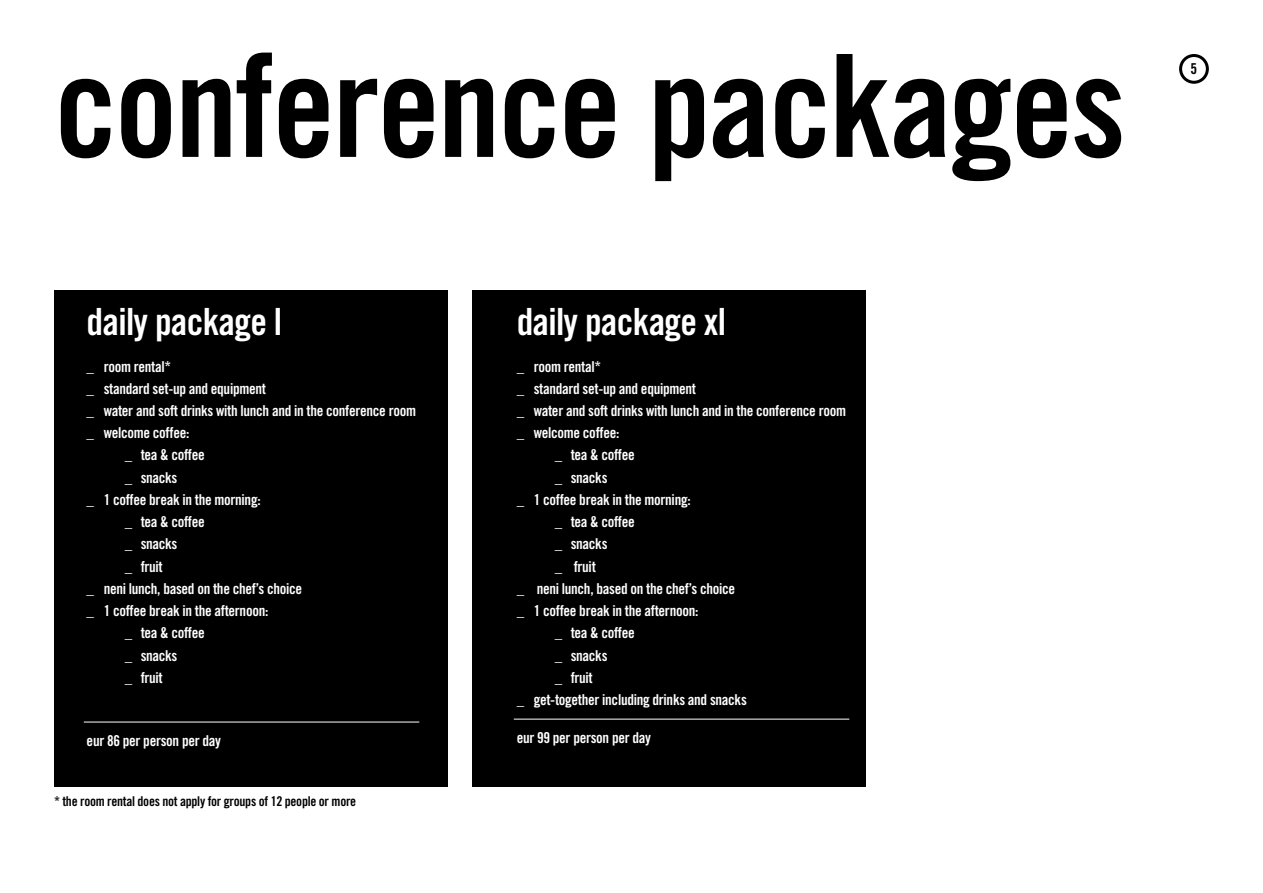
<style>
.page{position:relative;width:1263px;height:893px;background:#fff}
.page>*{position:absolute;margin:0;border:0;box-sizing:border-box;transform-origin:0 0}
.t1{font:142.5px "Trade Gothic LT Std Bd Cn 20";letter-spacing:-.02em;color:#000}
.t2{font:37.5px "Trade Gothic LT Std Bd Cn 20";letter-spacing:-.02em;color:#fff}
.t3{font:15px "Trade Gothic LT Std Bd Cn 20";letter-spacing:-.02em;color:#fff}
.t4{font:15px "Trade Gothic LT Std Bd Cn 20";color:#000}
.t5{font:13.5px "Trade Gothic LT Std Bd Cn 20";letter-spacing:-.02em;color:#000}
</style>
<div class="page">
<div style="left:1179px;top:54px;width:30px;height:30px;border:3px solid #000;border-radius:50%"></div>
<div style="left:54px;top:290px;width:393px;height:497px;background:#000"></div>
<div style="left:472px;top:290px;width:393px;height:497px;background:#000"></div>
<hr style="left:84px;top:722px;width:335px;height:1px;background:#fff">
<hr style="left:514px;top:719px;width:335px;height:1px;background:#fff">
<h1 class="t1" style="left:54px;top:20px;width:1073px">conference packages</h1>
<h2 class="t2" style="left:87px;top:299px;width:197px">daily package l</h2>
<p class="t3" style="left:87px;top:357px;width:86px">_ room rental*</p>
<p class="t3" style="left:87px;top:379px;width:181px">_ standard set-up and equipment</p>
<p class="t3" style="left:87px;top:402px;width:331px">_ water and soft drinks with lunch and in the conference room</p>
<p class="t3" style="left:87px;top:424px;width:104px">_ welcome coffee:</p>
<p class="t3" style="left:125px;top:446px;width:81px">_ tea &amp; coffee</p>
<p class="t3" style="left:125px;top:468px;width:54px">_ snacks</p>
<p class="t3" style="left:87px;top:490px;width:176px">_ 1 coffee break in the morning:</p>
<p class="t3" style="left:125px;top:513px;width:81px">_ tea &amp; coffee</p>
<p class="t3" style="left:125px;top:535px;width:54px">_ snacks</p>
<p class="t3" style="left:125px;top:557px;width:39px">_ fruit</p>
<p class="t3" style="left:87px;top:579px;width:217px">_ neni lunch, based on the chef’s choice</p>
<p class="t3" style="left:87px;top:602px;width:183px">_ 1 coffee break in the afternoon:</p>
<p class="t3" style="left:125px;top:624px;width:81px">_ tea &amp; coffee</p>
<p class="t3" style="left:125px;top:646px;width:54px">_ snacks</p>
<p class="t3" style="left:125px;top:668px;width:39px">_ fruit</p>
<p class="t3" style="left:87px;top:731px;width:136px">eur 86 per person per day</p>
<p class="t5" style="left:54px;top:793px;width:304px">* the room rental does not apply for groups of 12 people or more</p>
<h2 class="t2" style="left:517px;top:299px;width:211px">daily package xl</h2>
<p class="t3" style="left:517px;top:357px;width:86px">_ room rental*</p>
<p class="t3" style="left:517px;top:379px;width:181px">_ standard set-up and equipment</p>
<p class="t3" style="left:517px;top:402px;width:331px">_ water and soft drinks with lunch and in the conference room</p>
<p class="t3" style="left:517px;top:424px;width:104px">_ welcome coffee:</p>
<p class="t3" style="left:555px;top:446px;width:81px">_ tea &amp; coffee</p>
<p class="t3" style="left:555px;top:468px;width:54px">_ snacks</p>
<p class="t3" style="left:517px;top:490px;width:176px">_ 1 coffee break in the morning:</p>
<p class="t3" style="left:555px;top:513px;width:81px">_ tea &amp; coffee</p>
<p class="t3" style="left:555px;top:535px;width:54px">_ snacks</p>
<p class="t3" style="left:555px;top:557px;width:42px">_ fruit</p>
<p class="t3" style="left:517px;top:579px;width:220px">_ neni lunch, based on the chef’s choice</p>
<p class="t3" style="left:517px;top:602px;width:183px">_ 1 coffee break in the afternoon:</p>
<p class="t3" style="left:555px;top:624px;width:81px">_ tea &amp; coffee</p>
<p class="t3" style="left:555px;top:646px;width:54px">_ snacks</p>
<p class="t3" style="left:555px;top:668px;width:39px">_ fruit</p>
<p class="t3" style="left:517px;top:691px;width:232px">_ get-together including drinks and snacks</p>
<p class="t3" style="left:517px;top:728px;width:136px">eur 99 per person per day</p>
<p class="t4" style="left:1191px;top:60px;width:8px">5</p>
</div>
